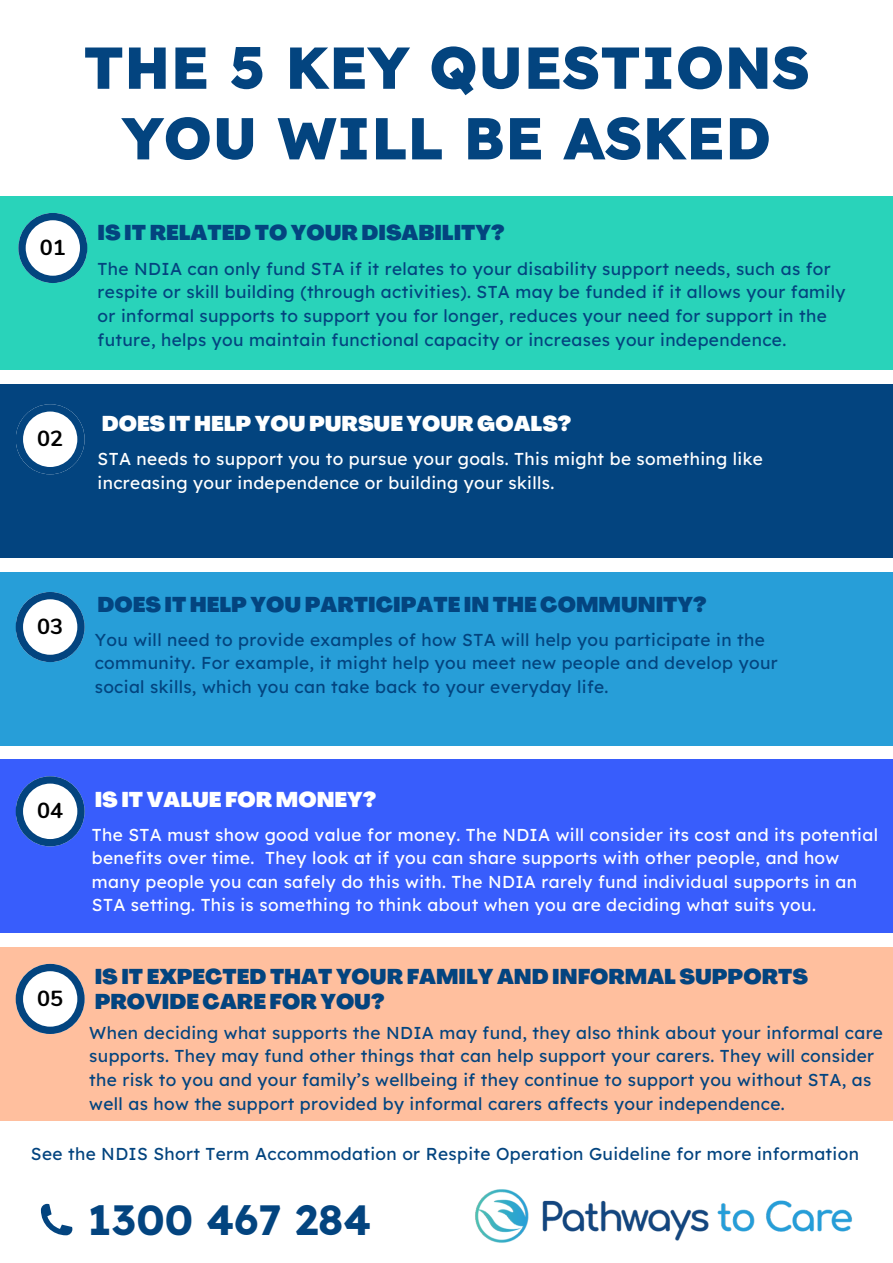
<style>
.page{position:relative;width:893px;height:1263px;background:#fff}
.page>*{position:absolute;margin:0;border:0;box-sizing:border-box;transform-origin:0 0}
.t1{font:800 58.95px/70.7px "Lexend";color:#03447f;text-align:center}
.t2{font:700 42px "Lexend";color:#03447f}
.t3{font:700 21.75px "Nunito";color:#000}
.t4{font:900 21px/24.8px "Agrandir";color:#03447f}
.t5{font:900 21px "Agrandir";color:#fff}
.t6{font:17.25px/23.6px "Lexend";letter-spacing:.02em;color:#03447f}
.t7{font:17.25px/23.6px "Lexend";letter-spacing:.02em;color:#fff}
</style>
<div class="page">
<img style="left:475px;top:1189px;width:377px;height:54px">
<svg style="left:41px;top:1204px;width:31px;height:31px"></svg>
<div style="left:0;top:196px;width:893px;height:174px;background:#29d3ba"></div>
<div style="left:0;top:384px;width:893px;height:174px;background:#03447f"></div>
<div style="left:0;top:572px;width:893px;height:173px;background:#279ed8"></div>
<div style="left:0;top:760px;width:893px;height:173px;background:#385dfc"></div>
<div style="left:0;top:947px;width:893px;height:173px;background:#ffbf9e"></div>
<svg style="left:18px;top:213px;width:69px;height:70px"></svg>
<svg style="left:16px;top:404px;width:69px;height:70px"></svg>
<svg style="left:16px;top:592px;width:69px;height:70px"></svg>
<svg style="left:16px;top:776px;width:69px;height:70px"></svg>
<svg style="left:16px;top:964px;width:69px;height:70px"></svg>
<h3 class="t1" style="left:83px;top:31px;width:728px">THE 5 KEY QUESTIONS<br>YOU WILL BE ASKED</h3>
<p class="t3" style="left:40px;top:233px;width:28px">01</p>
<h3 class="t4" style="left:98px;top:222px;width:408px">IS IT RELATED TO YOUR DISABILITY?</h3>
<p class="t6" style="left:98px;top:257px;width:749px">The NDIA can only fund STA if it relates to your disability support needs, such as for respite or skill building (through activities). STA may be funded if it allows your family or informal supports to support you for longer, reduces your need for support in the future, helps you maintain functional capacity or increases your independence.</p>
<p class="t3" style="left:37px;top:424px;width:28px">02</p>
<p class="t5" style="left:102px;top:416px;width:471px">DOES IT HELP YOU PURSUE YOUR GOALS?</p>
<h3 class="t7" style="left:98px;top:447px;width:667px">STA needs to support you to pursue your goals. This might be something like increasing your independence or building your skills.</h3>
<h3 class="t3" style="left:37px;top:612px;width:28px">03</h3>
<p class="t4" style="left:98px;top:594px;width:610px">DOES IT HELP YOU PARTICIPATE IN THE COMMUNITY?</p>
<p class="t6" style="left:95px;top:627px;width:684px">You will need to provide examples of how STA will help you participate in the community. For example, it might help you meet new people and develop your social skills, which you can take back to your everyday life.</p>
<p class="t3" style="left:37px;top:796px;width:28px">04</p>
<p class="t3" style="left:37px;top:983px;width:28px">05</p>
<h3 class="t5" style="left:95px;top:791px;width:283px">IS IT VALUE FOR MONEY?</h3>
<p class="t7" style="left:92px;top:822px;width:787px">The STA must show good value for money. The NDIA will consider its cost and its potential benefits over time. They look at if you can share supports with other people, and how many people you can safely do this with. The NDIA rarely fund individual supports in an STA setting. This is something to think about when you are deciding what suits you.</p>
<p class="t4" style="left:95px;top:967px;width:714px">IS IT EXPECTED THAT YOUR FAMILY AND INFORMAL SUPPORTS<br>PROVIDE CARE FOR YOU?</p>
<p class="t6" style="left:89px;top:1020px;width:795px">When deciding what supports the NDIA may fund, they also think about your informal care supports. They may fund other things that can help support your carers. They will consider the risk to you and your family’s wellbeing if they continue to support you without STA, as well as how the support provided by informal carers affects your independence.</p>
<h2 class="t6" style="left:31px;top:1142px;width:829px">See the NDIS Short Term Accommodation or Respite Operation Guideline for more information</h2>
<p class="t2" style="left:88px;top:1193px;width:285px">1300 467 284</p>
</div>
